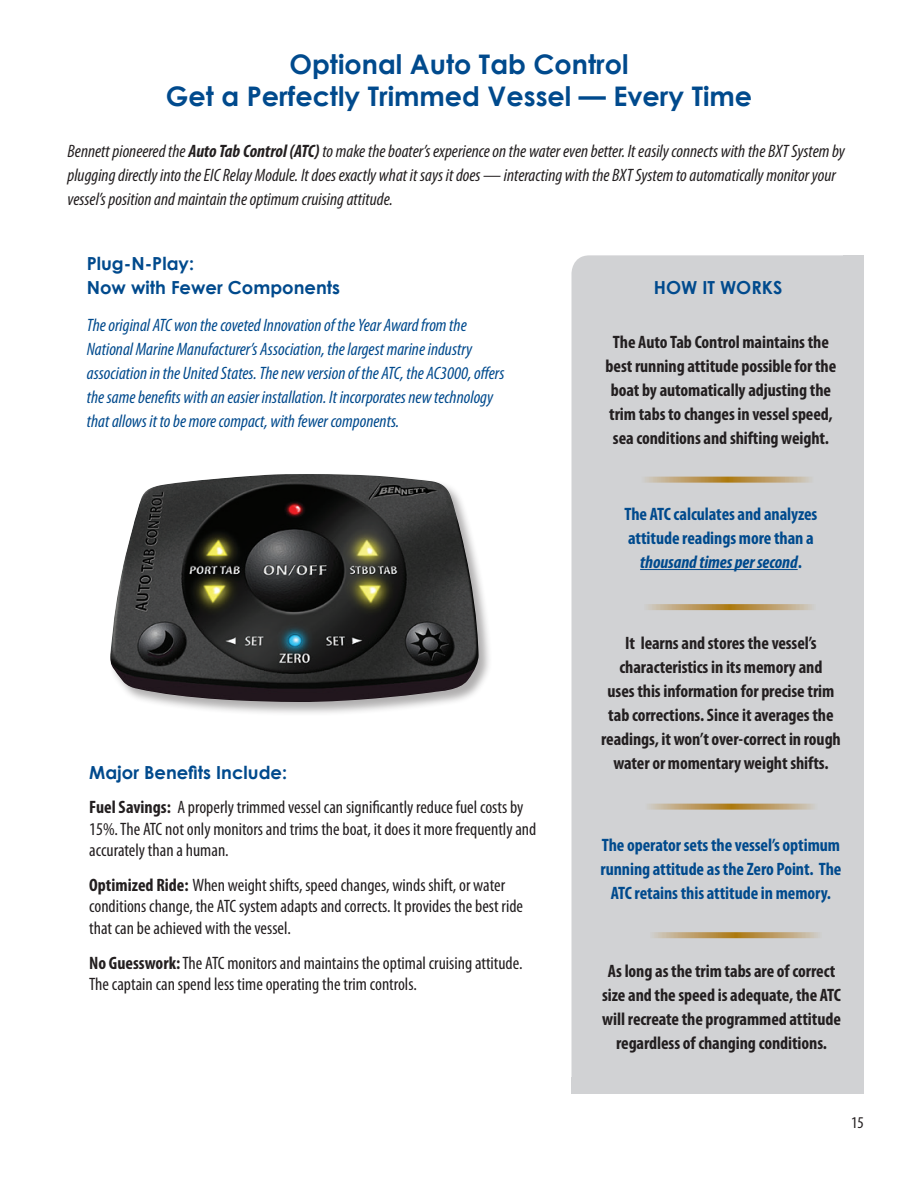
<style>
.page{position:relative;width:918px;height:1188px;background:#fff}
.page>*{position:absolute;margin:0;border:0;box-sizing:border-box;transform-origin:0 0}
.t1{font:700 27px/31.5px "Century Gothic";color:#004a8d;text-align:center}
.t2{font:700 condensed 18px/24px "Myriad Pro";letter-spacing:-.005em;color:#231f20;text-align:center}
.t3{font:condensed 18px/21.6px "Myriad Pro";color:#231f20}
.t4{font:italic condensed 18px/24px "Myriad Pro";color:#004a8d}
.t5{font:italic condensed 18px/24px "Myriad Pro";color:#231f20}
.t6{font:700 condensed 18px/24px "Myriad Pro";letter-spacing:-.005em;color:#004a8d;text-align:center}
.t7{font:700 18px/24px "Century Gothic";color:#004a8d}
.t8{font:condensed 16.5px "Myriad Pro";color:#231f20}
.s1{font-weight:700}
.s2{font-style:italic}
</style>
<div class="page">
<div style="left:571px;top:255px;width:293px;height:838px;background:#d1d2d4;border-radius:18px"></div>
<div style="left:843px;top:255px;width:21px;height:838px;background:#d1d2d4"></div>
<div style="left:572px;top:1077px;width:292px;height:17px;background:#d1d2d4"></div>
<div style="left:110px;top:473px;width:383px;height:243px;background:#231f20;opacity:.36"></div>
<img style="left:110px;top:474px;width:369px;height:228px">
<hr style="left:640px;top:569px;width:158px;height:1px;background:#004a8d">
<svg style="left:645px;top:477px;width:166px;height:6px"></svg>
<svg style="left:647px;top:604px;width:166px;height:6px"></svg>
<svg style="left:648px;top:804px;width:167px;height:6px"></svg>
<svg style="left:653px;top:932px;width:166px;height:6px"></svg>
<p class="t1" style="left:166px;top:48px;width:588px">Optional Auto Tab Control<br>Get a Perfectly Trimmed Vessel — Every Time</p>
<p class="t5" style="left:68px;top:139px;width:779px">Bennett pioneered the <span class="s1">Auto Tab Control (ATC)</span> to make the boater’s experience on the water even better. It easily connects with the BXT System by plugging directly into the EIC Relay Module. It does exactly what it says it does — interacting with the BXT System to automatically monitor your vessel’s position and maintain the optimum cruising attitude.</p>
<p class="t7" style="left:87px;top:251px;width:255px">Plug-N-Play:<br>Now with Fewer Components</p>
<p class="t4" style="left:87px;top:313px;width:419px">The original ATC won the coveted Innovation of the Year Award from the National Marine Manufacturer’s Association, the largest marine industry association in the United States. The new version of the ATC, the AC3000, offers the same benefits with an easier installation. It incorporates new technology that allows it to be more compact, with fewer components.</p>
<p class="t7" style="left:89px;top:760px;width:200px">Major Benefits Include:</p>
<p class="t3" style="left:89px;top:796px;width:449px"><span class="s1">Fuel Savings:</span> A properly trimmed vessel can significantly reduce fuel costs by<br>15%. The ATC not only monitors and trims the boat, it does it more frequently and accurately than a human.</p>
<p class="t3" style="left:89px;top:874px;width:435px"><span class="s1">Optimized Ride:</span> When weight shifts, speed changes, winds shift, or water conditions change, the ATC system adapts and corrects. It provides the best ride that can be achieved with the vessel.</p>
<p class="t3" style="left:89px;top:952px;width:435px"><span class="s1">No Guesswork:</span> The ATC monitors and maintains the optimal cruising attitude.<br>The captain can spend less time operating the trim controls.</p>
<p class="t7" style="left:654px;top:275px;width:130px">HOW IT WORKS</p>
<p class="t2" style="left:606px;top:330px;width:232px">The Auto Tab Control maintains the best running attitude possible for the boat by automatically adjusting the trim tabs to changes in vessel speed, sea conditions and shifting weight.</p>
<p class="t6" style="left:625px;top:502px;width:194px">The ATC calculates and analyzes attitude readings more than a <span class="s2">thousand times per second</span>.</p>
<p class="t2" style="left:601px;top:631px;width:241px">It learns and stores the vessel’s characteristics in its memory and<br>uses this information for precise trim tab corrections. Since it averages the readings, it won’t over-correct in rough water or momentary weight shifts.</p>
<p class="t6" style="left:601px;top:833px;width:242px">The operator sets the vessel’s optimum running attitude as the Zero Point. The<br>ATC retains this attitude in memory.</p>
<p class="t2" style="left:602px;top:960px;width:240px">As long as the trim tabs are of correct size and the speed is adequate, the ATC will recreate the programmed attitude regardless of changing conditions.</p>
<p class="t8" style="left:851px;top:1112px;width:14px">15</p>
</div>
